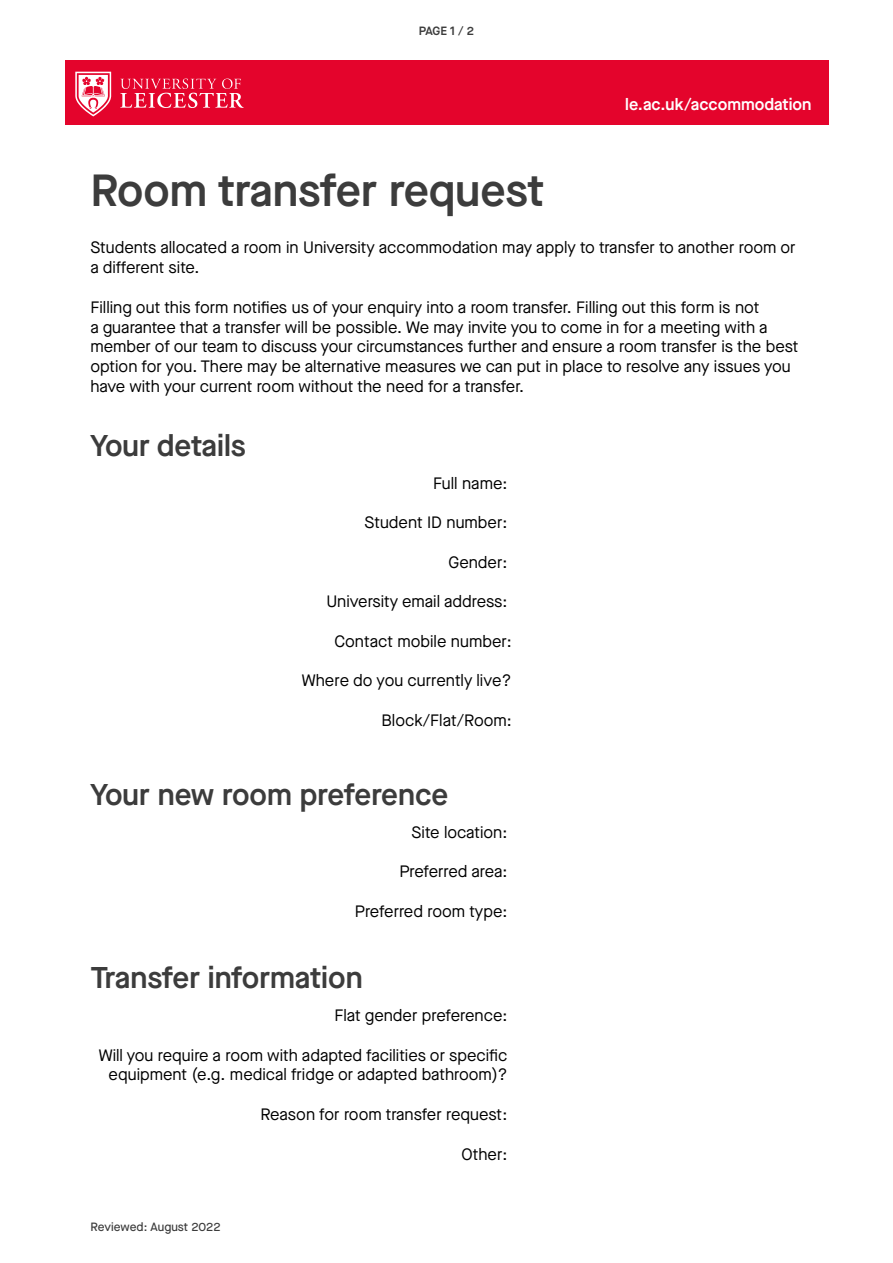
<style>
.page{position:relative;width:893px;height:1263px;background:#fff}
.page>*{position:absolute;margin:0;border:0;box-sizing:border-box;transform-origin:0 0}
.t1{font:600 45px "Maison Neue";color:#3c3c3c}
.t2{font:600 30px "Maison Neue";color:#3c3c3c}
.t3{font:16.5px/19.8px "Maison Neue";color:#000}
.t4{font:600 16.5px "Maison Neue";color:#fff}
.t5{font:500 12px "Maison Neue";color:#3c3c3c}
.t6{font:600 12px "Maison Neue";color:#3c3c3c}
</style>
<div class="page">
<div style="left:65px;top:60px;width:763px;height:65px;background:#e4042c"></div>
<svg style="left:120px;top:79px;width:124px;height:29px"></svg>
<svg style="left:75px;top:72px;width:36px;height:44px"></svg>
<p class="t6" style="left:419px;top:23px;width:57px">PAGE 1 / 2</p>
<p class="t4" style="left:625px;top:93px;width:188px">le.ac.uk/accommodation</p>
<h1 class="t1" style="left:90px;top:159px;width:455px">Room transfer request</h1>
<p class="t3" style="left:90px;top:238px;width:707px">Students allocated a room in University accommodation may apply to transfer to another room or a different site.</p>
<p class="t3" style="left:90px;top:297px;width:709px">Filling out this form notifies us of your enquiry into a room transfer. Filling out this form is not<br>a guarantee that a transfer will be possible. We may invite you to come in for a meeting with a member of our team to discuss your circumstances further and ensure a room transfer is the best option for you. There may be alternative measures we can put in place to resolve any issues you have with your current room without the need for a transfer.</p>
<h2 class="t2" style="left:90px;top:425px;width:157px">Your details</h2>
<p class="t3" style="left:433px;top:473px;width:76px">Full name:</p>
<p class="t3" style="left:364px;top:512px;width:144px">Student ID number:</p>
<p class="t3" style="left:449px;top:552px;width:60px">Gender:</p>
<p class="t3" style="left:326px;top:591px;width:183px">University email address:</p>
<p class="t3" style="left:335px;top:631px;width:179px">Contact mobile number:</p>
<p class="t3" style="left:302px;top:670px;width:211px">Where do you currently live?</p>
<p class="t3" style="left:381px;top:710px;width:132px">Block/Flat/Room:</p>
<h2 class="t2" style="left:90px;top:774px;width:360px">Your new room preference</h2>
<p class="t3" style="left:412px;top:822px;width:97px">Site location:</p>
<p class="t3" style="left:399px;top:861px;width:110px">Preferred area:</p>
<p class="t3" style="left:355px;top:901px;width:154px">Preferred room type:</p>
<h2 class="t2" style="left:90px;top:957px;width:274px">Transfer information</h2>
<p class="t3" style="left:334px;top:1005px;width:175px">Flat gender preference:</p>
<p class="t3" style="left:99px;top:1045px;width:410px;text-align:center">Will you require a room with adapted facilities or specific equipment (e.g. medical fridge or adapted bathroom)?</p>
<p class="t3" style="left:261px;top:1104px;width:248px">Reason for room transfer request:</p>
<p class="t3" style="left:461px;top:1144px;width:47px">Other:</p>
<p class="t5" style="left:90px;top:1218px;width:132px">Reviewed: August 2022</p>
</div>
